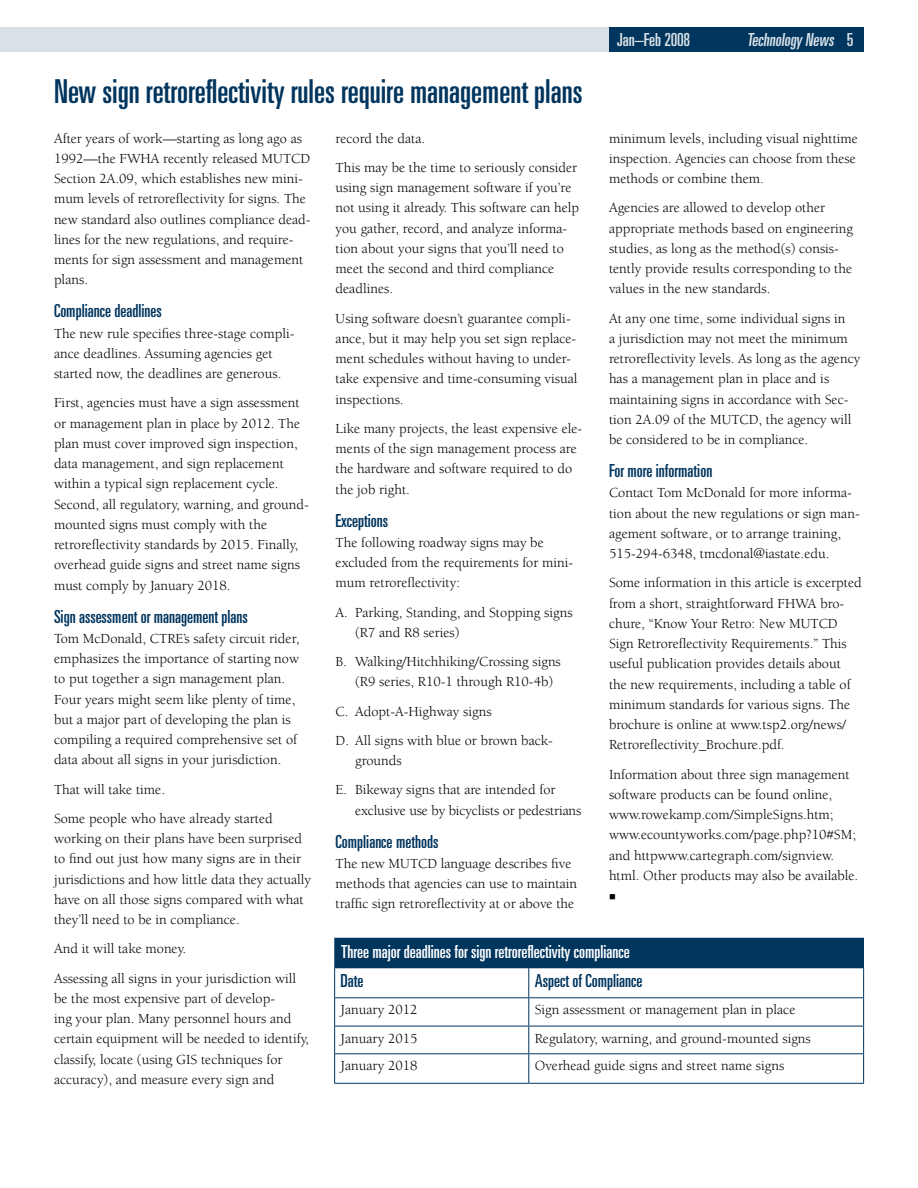
<style>
.page{position:relative;width:918px;height:1188px;background:#fff}
.page>*{position:absolute;margin:0;border:0;box-sizing:border-box;transform-origin:0 0}
.t1{font:ultra-condensed 33px "Univers LT Std";color:#00355e}
.t2{font:ultra-condensed 18px "Univers LT Std";color:#00355e}
.t3{font:ultra-condensed 18px "Univers LT Std";color:#fff}
.t4{font:ultra-condensed 18px "Univers LT Std";letter-spacing:-.01em;color:#d9e1e7}
.t5{font:14.25px/20.2px "Berkeley";color:#000}
.t6{font:9px "Wingdings";color:#000}
</style>
<div class="page">
<div style="left:335px;top:939px;width:528px;height:28px;background:#00355e"></div>
<div style="left:334px;top:938px;width:530px;height:30px;border:2px solid #00355e"></div>
<hr style="left:334px;top:967px;width:195px;height:1px;background:#00355e">
<hr style="left:529px;top:967px;width:335px;height:1px;background:#00355e">
<hr style="left:334px;top:997px;width:195px;height:1px;background:#00355e">
<hr style="left:529px;top:997px;width:335px;height:1px;background:#00355e">
<hr style="left:334px;top:1026px;width:195px;height:1px;background:#00355e">
<hr style="left:529px;top:1026px;width:335px;height:1px;background:#00355e">
<hr style="left:334px;top:1053px;width:195px;height:1px;background:#00355e">
<svg style="left:334px;top:968px;width:1px;height:115px"></svg>
<hr style="left:529px;top:1053px;width:335px;height:1px;background:#00355e">
<svg style="left:528px;top:968px;width:1px;height:115px"></svg>
<svg style="left:863px;top:968px;width:1px;height:115px"></svg>
<hr style="left:334px;top:1083px;width:195px;height:1px;background:#00355e">
<hr style="left:529px;top:1083px;width:335px;height:1px;background:#00355e">
<div style="left:609px;top:27px;width:255px;height:24px;background:#00355e"></div>
<div style="left:0;top:27px;width:609px;height:24px;background:#d9e1e7"></div>
<p class="t4" style="left:617px;top:29px;width:74px">Jan–Feb 2008</p>
<p class="t4" style="left:747px;top:29px;width:108px">Technology News 5</p>
<h1 class="t1" style="left:54px;top:73px;width:530px">New sign retroreflectivity rules require management plans</h1>
<p class="t5" style="left:54px;top:128px;width:258px">After years of work—starting as long ago as 1992—the FWHA recently released MUTCD Section 2A.09, which establishes new mini&shy;mum levels of retroreflectivity for signs. The new standard also outlines compliance dead&shy;lines for the new regulations, and require&shy;ments for sign assessment and management plans.</p>
<p class="t2" style="left:54px;top:301px;width:109px">Compliance deadlines</p>
<p class="t5" style="left:54px;top:323px;width:242px">The new rule specifies three-stage compli&shy;ance deadlines. Assuming agencies get started now, the deadlines are generous.</p>
<p class="t5" style="left:54px;top:393px;width:256px">First, agencies must have a sign assessment or management plan in place by 2012. The plan must cover improved sign inspection, data management, and sign replacement within a typical sign replacement cycle.<br>Second, all regulatory, warning, and ground&shy;mounted signs must comply with the retroreflectivity standards by 2015. Finally, overhead guide signs and street name signs must comply by January 2018.</p>
<p class="t2" style="left:54px;top:606px;width:195px">Sign assessment or management plans</p>
<p class="t5" style="left:54px;top:629px;width:247px">Tom McDonald, CTRE’s safety circuit rider, emphasizes the importance of starting now to put together a sign management plan.<br>Four years might seem like plenty of time, but a major part of developing the plan is compiling a required comprehensive set of data about all signs in your jurisdiction.</p>
<p class="t5" style="left:54px;top:775px;width:220px;line-height:29.2px">That will take time.<br>Some people who have already started</p>
<p class="t5" style="left:54px;top:829px;width:259px">working on their plans have been surprised to find out just how many signs are in their jurisdictions and how little data they actually have on all those signs compared with what they’ll need to be in compliance.</p>
<p class="t5" style="left:54px;top:935px;width:244px;line-height:29.2px">And it will take money.<br>Assessing all signs in your jurisdiction will</p>
<p class="t5" style="left:54px;top:989px;width:256px">be the most expensive part of develop-<br>ing your plan. Many personnel hours and certain equipment will be needed to identify, classify, locate (using GIS techniques for accuracy), and measure every sign and</p>
<p class="t5" style="left:336px;top:124px;width:243px;line-height:29.2px">record the data.<br>This may be the time to seriously consider</p>
<p class="t5" style="left:336px;top:178px;width:245px">using sign management software if you’re not using it already. This software can help you gather, record, and analyze informa&shy;tion about your signs that you’ll need to meet the second and third compliance deadlines.</p>
<p class="t5" style="left:336px;top:308px;width:243px">Using software doesn’t guarantee compli&shy;ance, but it may help you set sign replace&shy;ment schedules without having to under&shy;take expensive and time-consuming visual inspections.</p>
<p class="t5" style="left:336px;top:419px;width:248px">Like many projects, the least expensive ele&shy;ments of the sign management process are the hardware and software required to do the job right.</p>
<p class="t2" style="left:336px;top:510px;width:54px">Exceptions</p>
<p class="t5" style="left:336px;top:533px;width:239px">The following roadway signs may be excluded from the requirements for mini&shy;mum retroreflectivity:</p>
<p class="t5" style="left:355px;top:602px;width:219px;text-indent:-20px">A. Parking, Standing, and Stopping signs (R7 and R8 series)</p>
<p class="t5" style="left:355px;top:652px;width:207px;text-indent:-19px">B. Walking/Hitchhiking/Crossing signs (R9 series, R10-1 through R10-4b)</p>
<p class="t5" style="left:336px;top:697px;width:219px;line-height:29.2px">C. Adopt-A-Highway signs<br>D. All signs with blue or brown back-</p>
<p class="t5" style="left:336px;top:746px;width:221px;line-height:29.2px;text-indent:19px">grounds<br>E. Bikeway signs that are intended for</p>
<p class="t5" style="left:355px;top:800px;width:228px">exclusive use by bicyclists or pedestrians</p>
<p class="t2" style="left:336px;top:831px;width:104px">Compliance methods</p>
<p class="t5" style="left:336px;top:854px;width:243px">The new MUTCD language describes five methods that agencies can use to maintain traffic sign retroreflectivity at or above the</p>
<p class="t5" style="left:609px;top:128px;width:251px">minimum levels, including visual nighttime inspection. Agencies can choose from these methods or combine them.</p>
<p class="t5" style="left:609px;top:198px;width:246px">Agencies are allowed to develop other appropriate methods based on engineering studies, as long as the method(s) consis&shy;tently provide results corresponding to the values in the new standards.</p>
<p class="t5" style="left:609px;top:308px;width:253px">At any one time, some individual signs in<br>a jurisdiction may not meet the minimum retroreflectivity levels. As long as the agency has a management plan in place and is maintaining signs in accordance with Sec&shy;tion 2A.09 of the MUTCD, the agency will be considered to be in compliance.</p>
<p class="t2" style="left:609px;top:460px;width:105px">For more information</p>
<p class="t5" style="left:609px;top:483px;width:252px">Contact Tom McDonald for more informa&shy;tion about the new regulations or sign man&shy;agement software, or to arrange training, 515-294-6348, tmcdonal@iastate.edu.</p>
<p class="t5" style="left:609px;top:573px;width:254px">Some information in this article is excerpted from a short, straightforward FHWA bro&shy;chure, “Know Your Retro: New MUTCD Sign Retroreflectivity Requirements.” This useful publication provides details about the new requirements, including a table of minimum standards for various signs. The brochure is online at www.tsp2.org/news/ Retroreflectivity_Brochure.pdf.</p>
<p class="t5" style="left:609px;top:764px;width:251px">Information about three sign management software products can be found online, www.rowekamp.com/SimpleSigns.htm; www.ecountyworks.com/page.php?10#SM; and httpwww.cartegraph.com/signview. html. Other products may also be available.</p>
<p class="t6" style="left:609px;top:892px;width:8px">■</p>
<p class="t3" style="left:341px;top:942px;width:290px">Three major deadlines for sign retroreflectivity compliance</p>
<p class="t2" style="left:341px;top:970px;width:24px">Date</p>
<p class="t2" style="left:535px;top:970px;width:109px">Aspect of Compliance</p>
<p class="t5" style="left:341px;top:1000px;width:78px">January 2012</p>
<p class="t5" style="left:535px;top:1000px;width:262px">Sign assessment or management plan in place</p>
<p class="t5" style="left:341px;top:1028px;width:78px">January 2015</p>
<p class="t5" style="left:535px;top:1028px;width:278px">Regulatory, warning, and ground-mounted signs</p>
<p class="t5" style="left:341px;top:1056px;width:78px">January 2018</p>
<p class="t5" style="left:535px;top:1056px;width:251px">Overhead guide signs and street name signs</p>
</div>
